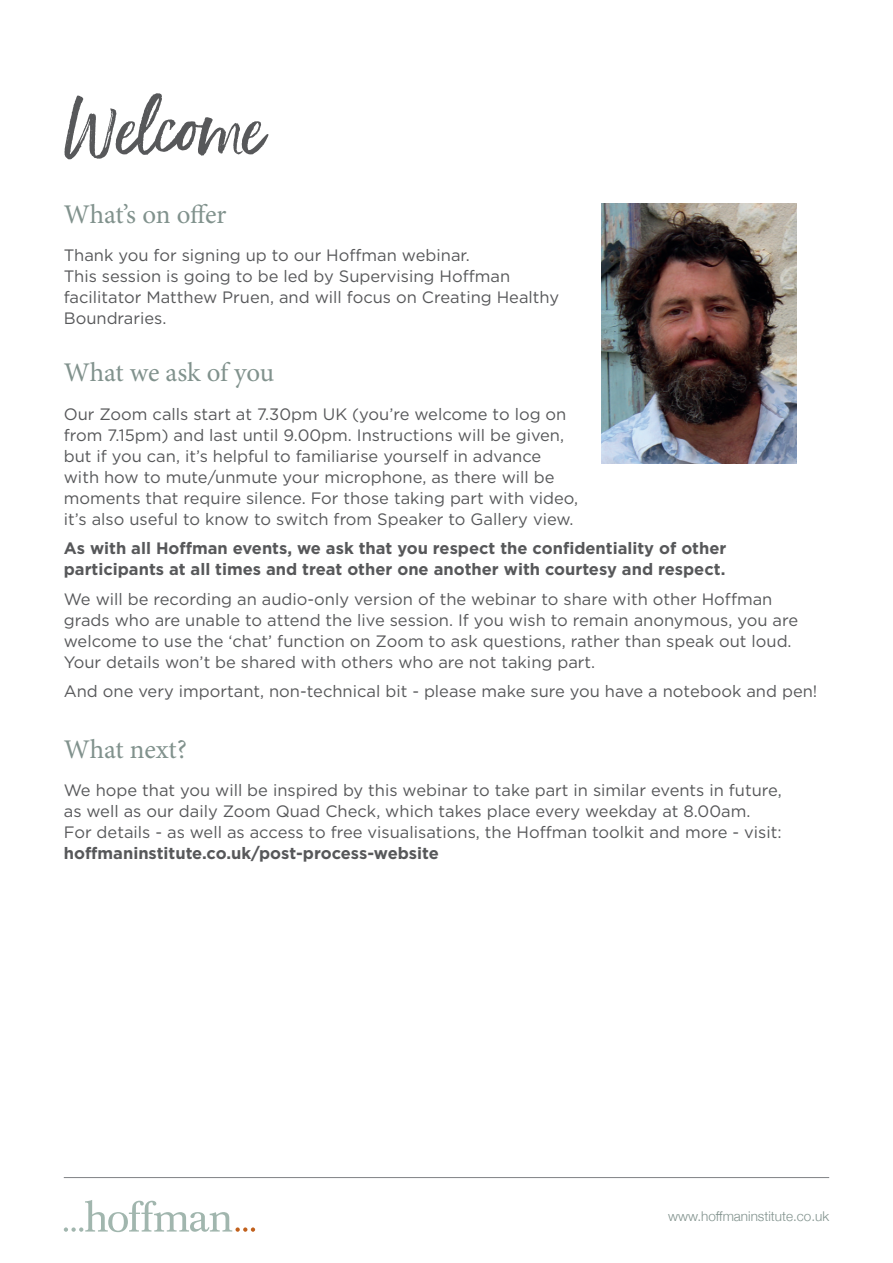
<style>
.page{position:relative;width:893px;height:1263px;background:#fff}
.page>*{position:absolute;margin:0;border:0;box-sizing:border-box;transform-origin:0 0}
.t1{font:72px "Ernestand Emily";color:#57585a}
.t2{font:27px "Minion Pro";letter-spacing:-.01em;color:#81928d}
.t3{font:16.5px/21px "Gotham";color:#57585a}
.t4{font:700 16.5px/21px "Gotham";color:#57585a}
.t5{font:300 13.5px "Helvetica Neue";color:#81928d}
</style>
<div class="page">
<img style="left:602px;top:203px;width:195px;height:260px">
<hr style="left:64px;top:1177px;width:765px;height:1px;background:#808285">
<svg style="left:64px;top:1200px;width:191px;height:32px"></svg>
<h1 class="t1" style="left:64px;top:83px;width:202px">Welcome</h1>
<h2 class="t2" style="left:64px;top:196px;width:164px">What’s on offer</h2>
<p class="t3" style="left:64px;top:245px;width:497px">Thank you for signing up to our Hoffman webinar.<br>This session is going to be led by Supervising Hoffman facilitator Matthew Pruen, and will focus on Creating Healthy Boundraries.</p>
<h2 class="t2" style="left:64px;top:355px;width:212px">What we ask of you</h2>
<p class="t3" style="left:64px;top:403px;width:516px">Our Zoom calls start at 7.30pm UK (you’re welcome to log on from 7.15pm) and last until 9.00pm. Instructions will be given, but if you can, it’s helpful to familiarise yourself in advance with how to mute/unmute your microphone, as there will be moments that require silence. For those taking part with video, it’s also useful to know to switch from Speaker to Gallery view.</p>
<p class="t4" style="left:64px;top:538px;width:664px">As with all Hoffman events, we ask that you respect the confidentiality of other participants at all times and treat other one another with courtesy and respect.</p>
<p class="t3" style="left:64px;top:588px;width:736px">We will be recording an audio-only version of the webinar to share with other Hoffman grads who are unable to attend the live session. If you wish to remain anonymous, you are welcome to use the ‘chat’ function on Zoom to ask questions, rather than speak out loud.<br>Your details won’t be shared with others who are not taking part.</p>
<p class="t3" style="left:64px;top:681px;width:755px">And one very important, non-technical bit - please make sure you have a notebook and pen!</p>
<h2 class="t2" style="left:64px;top:731px;width:125px">What next?</h2>
<p class="t3" style="left:64px;top:779px;width:720px">We hope that you will be inspired by this webinar to take part in similar events in future, as well as our daily Zoom Quad Check, which takes place every weekday at 8.00am.<br>For details - as well as access to free visualisations, the Hoffman toolkit and more - visit:</p>
<p class="t4" style="left:64px;top:842px;width:377px">hoffmaninstitute.co.uk/post-process-website</p>
<p class="t5" style="left:668px;top:1205px;width:163px">www.hoffmaninstitute.co.uk</p>
</div>
